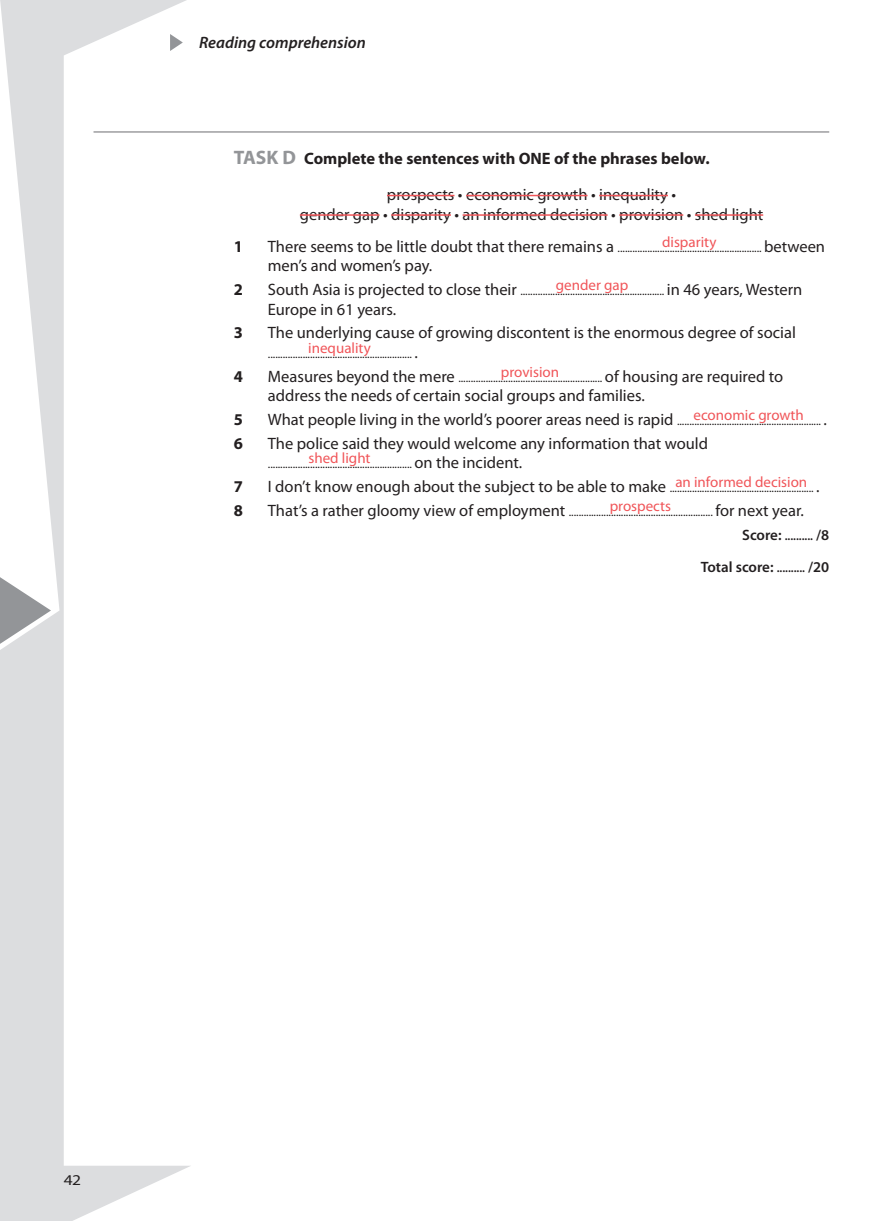
<style>
.page{position:relative;width:893px;height:1221px;background:#fff}
.page>*{position:absolute;margin:0;border:0;box-sizing:border-box;transform-origin:0 0}
.t1{font:16.5px/19.5px "Myriad Pro";color:#231f20;text-align:center}
.t2{font:700 16.5px "Myriad Pro";color:#231f20}
.t3{font:italic 600 16.5px "Myriad Pro";color:#231f20}
.t4{font:15px "Myriad Pro";color:#f05559}
.t5{font:600 15px "Myriad Pro";color:#231f20}
.t6{font:15px "Myriad Pro";color:#231f20;scale:1.16 1}
.t7{font:12px/23.7px "Myriad Pro";color:#231f20}
.s1{font-size:19.5px;color:#939598}
.s2{font-size:16.5px}
.s3{font-weight:600;font-size:15px}
.s4{font-weight:600}
.s5{font-size:12px}
</style>
<div class="page">
<svg style="left:0;top:0;width:234px;height:1220px"></svg>
<hr style="left:94px;top:132px;width:735px;height:1px;background:#6c6d70">
<hr style="left:387px;top:195px;width:67px;height:1px;background:#f05559">
<hr style="left:466px;top:195px;width:121px;height:1px;background:#f05559">
<hr style="left:599px;top:195px;width:69px;height:1px;background:#f05559">
<hr style="left:300px;top:214px;width:79px;height:2px;background:#f05559">
<hr style="left:391px;top:214px;width:60px;height:2px;background:#f05559">
<hr style="left:463px;top:214px;width:145px;height:2px;background:#f05559">
<hr style="left:619px;top:214px;width:64px;height:2px;background:#f05559">
<hr style="left:695px;top:214px;width:68px;height:2px;background:#f05559">
<h1 class="t3" style="left:199px;top:32px;width:168px">Reading comprehension</h1>
<h1 class="t2" style="left:234px;top:147px;width:477px"><span class="s1">TASK D</span> Complete the sentences with ONE of the phrases below.</h1>
<h1 class="t1" style="left:300px;top:184px;width:465px">prospects • economic growth • inequality •<br>gender gap • disparity • an informed decision • provision • shed light</h1>
<h1 class="t2" style="left:234px;top:235px;width:11px">1</h1>
<p class="t7" style="left:268px;top:236px;width:559px"><span class="s2">There seems to be little doubt that there remains a</span> .......................................................... <span class="s2">between</span></p>
<h1 class="t1" style="left:268px;top:256px;width:166px">men’s and women’s pay.</h1>
<h1 class="t2" style="left:234px;top:279px;width:11px">2</h1>
<p class="t7" style="left:268px;top:279px;width:536px"><span class="s2">South Asia is projected to close their</span> .......................................................... <span class="s2">in 46 years, Western</span></p>
<h1 class="t1" style="left:268px;top:299px;width:130px">Europe in 61 years.</h1>
<h1 class="t2" style="left:234px;top:322px;width:11px">3</h1>
<h1 class="t1" style="left:268px;top:323px;width:529px">The underlying cause of growing discontent is the enormous degree of social</h1>
<p class="t7" style="left:268px;top:342px;width:152px">.......................................................... <span class="s2">.</span></p>
<h1 class="t2" style="left:234px;top:365px;width:11px">4</h1>
<p class="t7" style="left:268px;top:365px;width:517px"><span class="s2">Measures beyond the mere</span> .......................................................... <span class="s2">of housing are required to</span></p>
<h1 class="t1" style="left:268px;top:385px;width:378px">address the needs of certain social groups and families.</h1>
<h1 class="t2" style="left:234px;top:408px;width:11px">5</h1>
<p class="t7" style="left:268px;top:409px;width:561px"><span class="s2">What people living in the world’s poorer areas need is rapid</span> .......................................................... <span class="s2">.</span></p>
<h1 class="t2" style="left:234px;top:432px;width:11px">6</h1>
<h1 class="t1" style="left:268px;top:433px;width:442px">The police said they would welcome any information that would</h1>
<p class="t7" style="left:268px;top:452px;width:256px">.......................................................... <span class="s2">on the incident.</span></p>
<h1 class="t2" style="left:234px;top:475px;width:11px">7</h1>
<p class="t7" style="left:268px;top:476px;width:553px"><span class="s2">I don’t know enough about the subject to be able to make</span> .......................................................... <span class="s2">.</span></p>
<h1 class="t2" style="left:234px;top:499px;width:11px">8</h1>
<p class="t7" style="left:742px;top:499px;width:89px;text-indent:-474px"><span class="s2">That’s a rather gloomy view of employment</span> .......................................................... <span class="s2">for next year.<br></span><span class="s3">Score:</span> <span class="s4">..........</span> <span class="s3">/8</span></p>
<p class="t5" style="left:701px;top:557px;width:130px">Total score: <span class="s5">..........</span> /20</p>
<p class="t4" style="left:662px;top:232px;width:56px">disparity</p>
<p class="t4" style="left:556px;top:276px;width:74px">gender gap</p>
<p class="t4" style="left:308px;top:338px;width:64px">inequality</p>
<p class="t4" style="left:501px;top:362px;width:60px">provision</p>
<p class="t4" style="left:693px;top:405px;width:112px">economic growth</p>
<p class="t4" style="left:308px;top:449px;width:64px">shed light</p>
<p class="t4" style="left:675px;top:472px;width:133px">an informed decision</p>
<p class="t4" style="left:610px;top:496px;width:63px">prospects</p>
<p class="t6" style="left:64px;top:1170px;width:16px">42</p>
</div>
